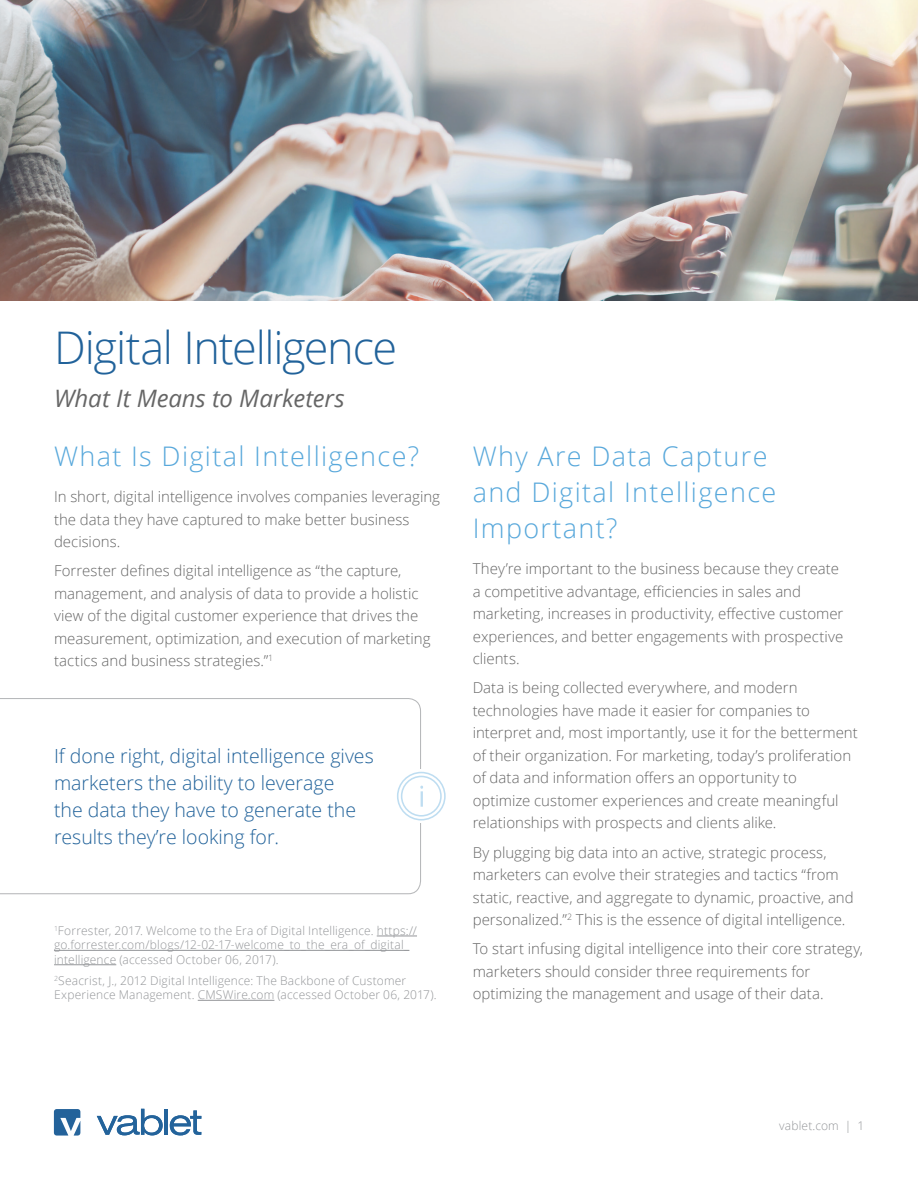
<style>
.page{position:relative;width:918px;height:1188px;background:#fff}
.page>*{position:absolute;margin:0;border:0;box-sizing:border-box;transform-origin:0 0}
.t1{font:300 45px "Open Sans";letter-spacing:-.03em;color:#21629a}
.t2{font:300 27px/36px "Open Sans";letter-spacing:.05em;color:#58a8db}
.t3{font:italic 24px "Open Sans";letter-spacing:-.005em;color:#666}
.t4{font:300 19.5px/27px "Open Sans";color:#21629a}
.t5{font:300 15px/22.5px "Open Sans";color:#666}
.t6{font:300 12px/14.4px "Open Sans";letter-spacing:.015em;color:#939598}
</style>
<div class="page">
<svg style="left:54px;top:1109px;width:26px;height:27px"></svg>
<svg style="left:97px;top:1109px;width:66px;height:26px"></svg>
<hr style="left:165px;top:1109px;width:3px;height:26px;background:#23639b">
<svg style="left:170px;top:1111px;width:31px;height:24px"></svg>
<img style="left:0;top:0;width:918px;height:300px">
<svg style="left:0;top:698px;width:421px;height:196px"></svg>
<div style="left:393px;top:769px;width:53px;height:53px;background:#fff"></div>
<svg style="left:397px;top:772px;width:49px;height:49px"></svg>
<hr style="left:377px;top:936px;width:40px;height:1px;background:#939598">
<hr style="left:54px;top:950px;width:355px;height:1px;background:#939598">
<hr style="left:54px;top:964px;width:62px;height:1px;background:#939598">
<hr style="left:198px;top:1000px;width:76px;height:1px;background:#939598">
<h1 class="t1" style="left:54px;top:317px;width:345px">Digital Intelligence</h1>
<h3 class="t3" style="left:54px;top:382px;width:292px">What It Means to Marketers</h3>
<h2 class="t2" style="left:54px;top:438px;width:367px">What Is Digital Intelligence?</h2>
<p class="t5" style="left:54px;top:485px;width:388px">In short, digital intelligence involves companies leveraging the data they have captured to make better business decisions.</p>
<p class="t5" style="left:54px;top:559px;width:378px">Forrester defines digital intelligence as “the capture, management, and analysis of data to provide a holistic view of the digital customer experience that drives the measurement, optimization, and execution of marketing tactics and business strategies.”<sup>1</sup></p>
<h3 class="t4" style="left:54px;top:742px;width:321px">If done right, digital intelligence gives marketers the ability to leverage<br>the data they have to generate the results they’re looking for.</h3>
<p class="t6" style="left:54px;top:923px;width:364px"><sup>1</sup>Forrester, 2017. Welcome to the Era of Digital Intelligence. https:// go.forrester.com/blogs/12-02-17-welcome_to_the_era_of_digital_ intelligence (accessed October 06, 2017).</p>
<p class="t6" style="left:54px;top:973px;width:384px"><sup>2</sup>Seacrist, J., 2012 Digital Intelligence: The Backbone of Customer<br>Experience Management. CMSWire.com (accessed October 06, 2017).</p>
<h2 class="t2" style="left:473px;top:438px;width:305px">Why Are Data Capture and Digital Intelligence<br>Important?</h2>
<p class="t5" style="left:473px;top:557px;width:372px">They’re important to the business because they create a competitive advantage, efficiencies in sales and marketing, increases in productivity, effective customer experiences, and better engagements with prospective clients.</p>
<p class="t5" style="left:473px;top:676px;width:387px">Data is being collected everywhere, and modern technologies have made it easier for companies to interpret and, most importantly, use it for the betterment of their organization. For marketing, today’s proliferation of data and information offers an opportunity to optimize customer experiences and create meaningful relationships with prospects and clients alike.</p>
<p class="t5" style="left:473px;top:841px;width:383px">By plugging big data into an active, strategic process, marketers can evolve their strategies and tactics “from static, reactive, and aggregate to dynamic, proactive, and personalized.”<sup>2</sup> This is the essence of digital intelligence.</p>
<p class="t5" style="left:473px;top:937px;width:392px">To start infusing digital intelligence into their core strategy, marketers should consider three requirements for optimizing the management and usage of their data.</p>
<p class="t6" style="left:779px;top:1118px;width:87px">vablet.com | 1</p>
</div>
